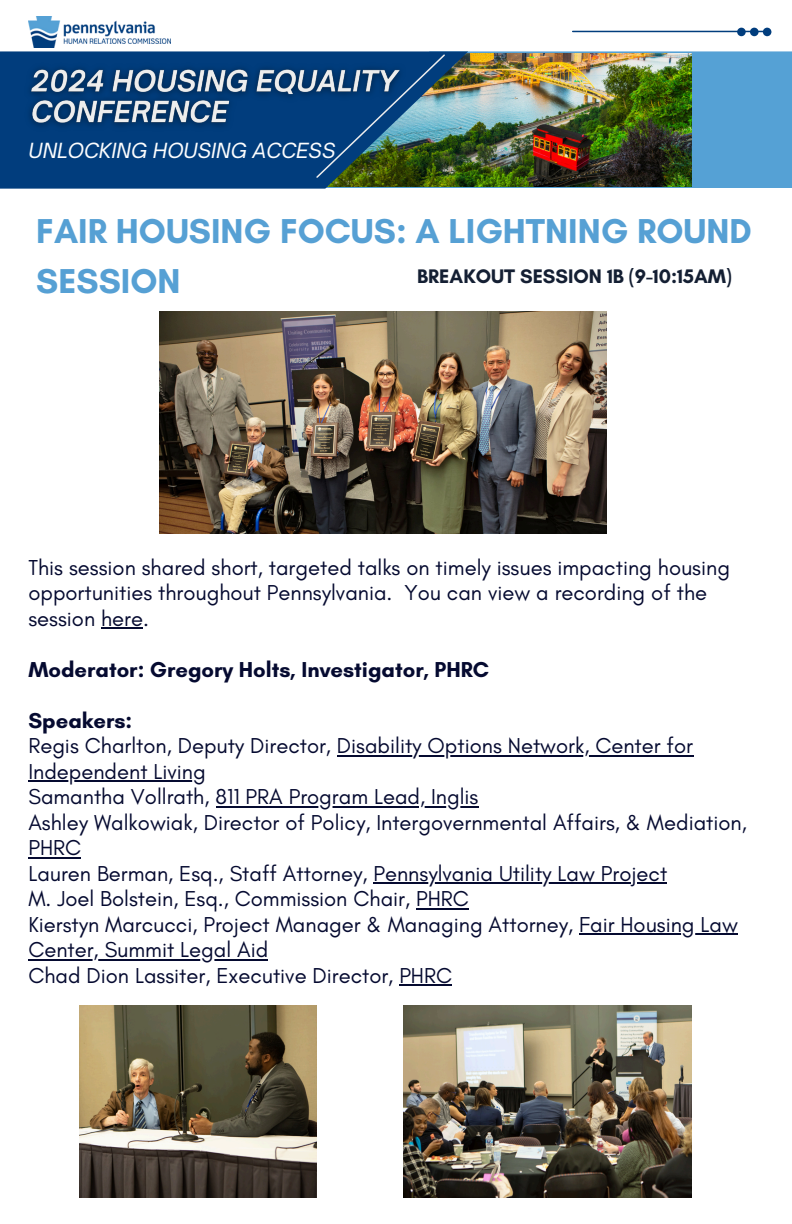
<style>
.page{position:relative;width:792px;height:1224px;background:#fff}
.page>*{position:absolute;margin:0;border:0;box-sizing:border-box;transform-origin:0 0}
.t1{font:700 35.2px/49.6px "Glacial Indifference";color:#56a0d4}
.t2{font:22px/25.6px "Glacial Indifference";color:#050a30}
.t3{font:700 22px "Glacial Indifference";color:#050a30}
.t4{font:700 20px "Glacial Indifference";color:#141f33}
.t5{font:italic 20px "Open Sauce One";color:#fcfdfe}
.s1{font-weight:700}
</style>
<div class="page">
<div style="left:468px;top:51px;width:324px;height:137px;background:#55a1d5"></div>
<img style="left:468px;top:53px;width:223px;height:134px">
<svg style="left:0;top:51px;width:468px;height:138px;background:#124878"></svg>
<img style="left:315px;top:53px;width:131px;height:126px">
<hr style="left:573px;top:31px;width:195px;height:1px;background:#013d7d">
<svg style="left:737px;top:28px;width:34px;height:8px"></svg>
<img style="left:28px;top:16px;width:143px;height:32px">
<img style="left:79px;top:1005px;width:237px;height:192px">
<img style="left:160px;top:311px;width:447px;height:222px">
<img style="left:403px;top:1005px;width:288px;height:192px">
<hr style="left:101px;top:627px;width:42px;height:2px;background:#050a30">
<hr style="left:337px;top:755px;width:356px;height:1px;background:#050a30">
<hr style="left:28px;top:780px;width:178px;height:2px;background:#050a30">
<hr style="left:216px;top:806px;width:263px;height:1px;background:#050a30">
<hr style="left:28px;top:857px;width:53px;height:1px;background:#050a30">
<hr style="left:374px;top:882px;width:293px;height:2px;background:#050a30">
<hr style="left:416px;top:908px;width:53px;height:1px;background:#050a30">
<hr style="left:579px;top:933px;width:159px;height:2px;background:#050a30">
<hr style="left:28px;top:959px;width:240px;height:1px;background:#050a30">
<hr style="left:399px;top:984px;width:53px;height:2px;background:#050a30">
<img style="left:21px;top:59px;width:390px;height:76px">
<p class="t5" style="left:28px;top:138px;width:309px">UNLOCKING HOUSING ACCESS</p>
<h1 class="t1" style="left:36px;top:206px;width:717px">FAIR HOUSING FOCUS: A LIGHTNING ROUND<br>SESSION</h1>
<p class="t4" style="left:417px;top:264px;width:316px">BREAKOUT SESSION 1B (9-10:15AM)</p>
<p class="t2" style="left:28px;top:554px;width:703px">This session shared short, targeted talks on timely issues impacting housing opportunities throughout Pennsylvania. You can view a recording of the session here.</p>
<h6 class="t3" style="left:28px;top:656px;width:462px">Moderator: Gregory Holts, Investigator, PHRC</h6>
<h5 class="t2" style="left:28px;top:707px;width:666px"><span class="s1">Speakers:<br></span>Regis Charlton, Deputy Director, Disability Options Network, Center for</h5>
<p class="t2" style="left:28px;top:758px;width:452px">Independent Living<br>Samantha Vollrath, 811 PRA Program Lead, Inglis</p>
<p class="t2" style="left:28px;top:809px;width:720px">Ashley Walkowiak, Director of Policy, Intergovernmental Affairs, &amp; Mediation, PHRC<br>Lauren Berman, Esq., Staff Attorney, Pennsylvania Utility Law Project<br>M. Joel Bolstein, Esq., Commission Chair, PHRC<br>Kierstyn Marcucci, Project Manager &amp; Managing Attorney, Fair Housing Law Center, Summit Legal Aid<br>Chad Dion Lassiter, Executive Director, PHRC</p>
</div>
